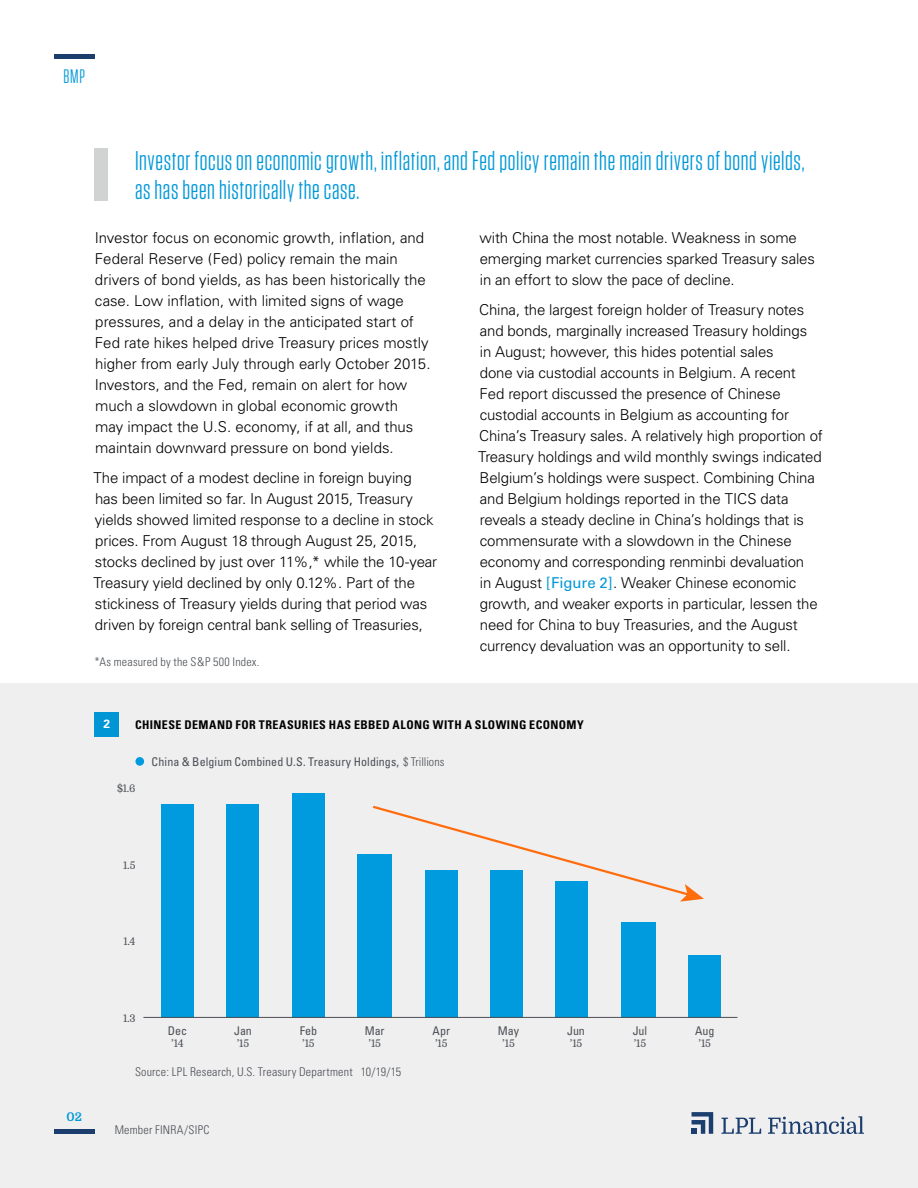
<style>
.page{position:relative;width:918px;height:1188px;background:#fff}
.page>*{position:absolute;margin:0;border:0;box-sizing:border-box;transform-origin:0 0}
.t1{font:27px/28.5px "Tungsten Narrow";letter-spacing:.02em;color:#0098d8}
.t2{font:19.5px "Tungsten Narrow";color:#0098d8}
.t3{font:300 15px/21px "Univers";letter-spacing:-.01em;color:#000}
.t4{font:300 condensed 12px "Univers";letter-spacing:.015em;color:#4b4f54}
.t5{font:condensed 12px "Univers";letter-spacing:.005em;color:#4b4f54}
.t6{font:700 condensed 12px "Univers";letter-spacing:.035em;color:#000}
.t7{font:700 12px "Domine";color:#0098d8}
.t8{font:700 12px "Univers";color:#fff}
.t9{font:10.5px "Domine";color:#4b4f54}
.s1{font-weight:400;color:#0098d8}
.s2{font-weight:300}
</style>
<div class="page">
<div style="left:0;top:1080px;width:918px;height:108px;background:#efeff0"></div>
<hr style="left:54px;top:1130px;width:40px;height:4px;background:#1b3e6f">
<hr style="left:54px;top:54px;width:40px;height:4px;background:#1b3e6f">
<svg style="left:692px;top:1112px;width:21px;height:22px"></svg>
<svg style="left:721px;top:1118px;width:40px;height:16px"></svg>
<svg style="left:768px;top:1116px;width:96px;height:18px"></svg>
<div style="left:0;top:683px;width:918px;height:397px;background:#efeff0"></div>
<div style="left:94px;top:712px;width:25px;height:25px;background:#0096d6"></div>
<div style="left:94px;top:148px;width:14px;height:53px;background:#d1d3d3"></div>
<div style="left:689px;top:955px;width:32px;height:62px;background:#009bde"></div>
<div style="left:621px;top:922px;width:35px;height:95px;background:#009bde"></div>
<div style="left:556px;top:881px;width:32px;height:136px;background:#009bde"></div>
<div style="left:490px;top:870px;width:33px;height:147px;background:#009bde"></div>
<div style="left:425px;top:870px;width:32px;height:147px;background:#009bde"></div>
<div style="left:357px;top:854px;width:35px;height:163px;background:#009bde"></div>
<div style="left:292px;top:793px;width:32px;height:224px;background:#009bde"></div>
<div style="left:227px;top:804px;width:32px;height:213px;background:#009bde"></div>
<div style="left:161px;top:804px;width:33px;height:213px;background:#009bde"></div>
<svg style="left:373px;top:806px;width:331px;height:96px"></svg>
<div style="left:135px;top:757px;width:9px;height:9px;background:#009bde;border-radius:50%"></div>
<hr style="left:143px;top:1017px;width:594px;height:1px;background:#4b4f54">
<h2 class="t2" style="left:63px;top:67px;width:23px">BMP</h2>
<h1 class="t1" style="left:135px;top:147px;width:671px">Investor focus on economic growth, inflation, and Fed policy remain the main drivers of bond yields, as has been historically the case.</h1>
<p class="t3" style="left:95px;top:227px;width:337px">Investor focus on economic growth, inflation, and Federal Reserve (Fed) policy remain the main drivers of bond yields, as has been historically the case. Low inflation, with limited signs of wage pressures, and a delay in the anticipated start of Fed rate hikes helped drive Treasury prices mostly higher from early July through early October 2015.<br>Investors, and the Fed, remain on alert for how much a slowdown in global economic growth<br>may impact the U.S. economy, if at all, and thus maintain downward pressure on bond yields.</p>
<p class="t3" style="left:93px;top:467px;width:345px">The impact of a modest decline in foreign buying has been limited so far. In August 2015, Treasury yields showed limited response to a decline in stock prices. From August 18 through August 25, 2015, stocks declined by just over 11%,* while the 10-year Treasury yield declined by only 0.12%. Part of the stickiness of Treasury yields during that period was driven by foreign central bank selling of Treasuries,</p>
<p class="t4" style="left:94px;top:655px;width:167px">*As measured by the S&amp;P 500 Index.</p>
<p class="t3" style="left:480px;top:227px;width:337px">with China the most notable. Weakness in some emerging market currencies sparked Treasury sales in an effort to slow the pace of decline.</p>
<p class="t3" style="left:478px;top:299px;width:346px">China, the largest foreign holder of Treasury notes and bonds, marginally increased Treasury holdings<br>in August; however, this hides potential sales<br>done via custodial accounts in Belgium. A recent<br>Fed report discussed the presence of Chinese custodial accounts in Belgium as accounting for China’s Treasury sales. A relatively high proportion of Treasury holdings and wild monthly swings indicated Belgium’s holdings were suspect. Combining China and Belgium holdings reported in the TICS data reveals a steady decline in China’s holdings that is commensurate with a slowdown in the Chinese economy and corresponding renminbi devaluation<br>in August <span class="s1">[Figure 2]</span>. Weaker Chinese economic growth, and weaker exports in particular, lessen the need for China to buy Treasuries, and the August currency devaluation was an opportunity to sell.</p>
<p class="t8" style="left:103px;top:717px;width:8px">2</p>
<p class="t6" style="left:135px;top:717px;width:450px">CHINESE DEMAND FOR TREASURIES HAS EBBED ALONG WITH A SLOWING ECONOMY</p>
<p class="t9" style="left:117px;top:783px;width:20px">$1.6</p>
<p class="t5" style="left:152px;top:754px;width:294px">China &amp; Belgium Combined U.S. Treasury Holdings, <span class="s2">$ Trillions</span></p>
<p class="t9" style="left:123px;top:859px;width:14px">1.5</p>
<p class="t7" style="left:67px;top:1110px;width:17px">02</p>
<p class="t9" style="left:124px;top:936px;width:13px">1.4</p>
<p class="t9" style="left:123px;top:1012px;width:14px">1.3</p>
<p class="t5" style="left:168px;top:1023px;width:21px">Dec</p>
<p class="t9" style="left:171px;top:1038px;width:14px">’14</p>
<p class="t5" style="left:234px;top:1023px;width:19px">Jan</p>
<p class="t9" style="left:237px;top:1038px;width:14px">’15</p>
<p class="t5" style="left:300px;top:1023px;width:19px">Feb</p>
<p class="t9" style="left:302px;top:1038px;width:14px">’15</p>
<p class="t5" style="left:365px;top:1023px;width:21px">Mar</p>
<p class="t9" style="left:368px;top:1038px;width:14px">’15</p>
<p class="t4" style="left:135px;top:1064px;width:268px">Source: LPL Research, U.S. Treasury Department 10/19/15</p>
<p class="t4" style="left:115px;top:1123px;width:96px">Member FINRA/SIPC</p>
<p class="t5" style="left:433px;top:1023px;width:19px">Apr</p>
<p class="t9" style="left:435px;top:1038px;width:14px">’15</p>
<p class="t5" style="left:498px;top:1023px;width:23px">May</p>
<p class="t9" style="left:502px;top:1038px;width:14px">’15</p>
<p class="t5" style="left:567px;top:1023px;width:19px">Jun</p>
<p class="t9" style="left:570px;top:1038px;width:14px">’15</p>
<p class="t5" style="left:633px;top:1023px;width:16px">Jul</p>
<p class="t9" style="left:634px;top:1038px;width:14px">’15</p>
<p class="t5" style="left:695px;top:1023px;width:21px">Aug</p>
<p class="t9" style="left:698px;top:1038px;width:14px">’15</p>
</div>
